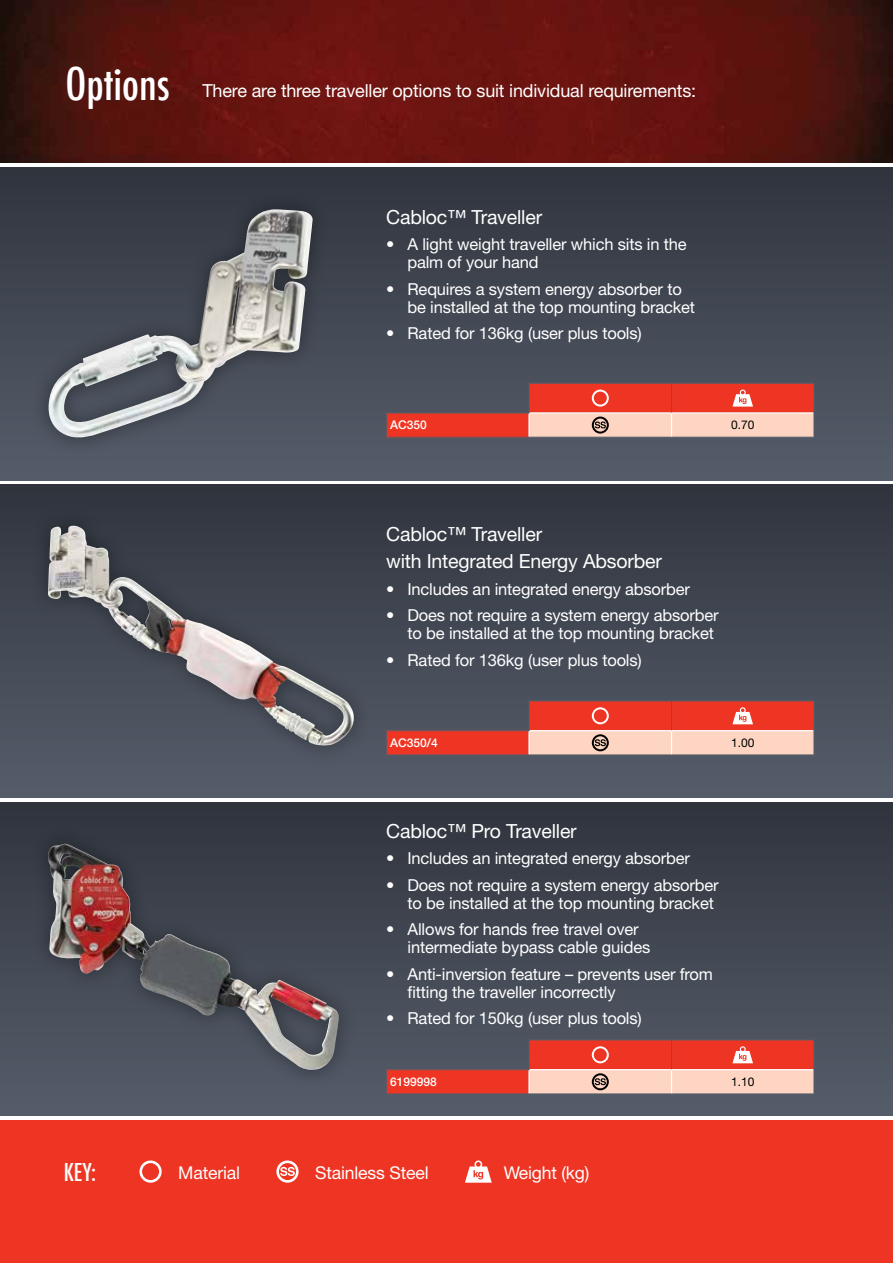
<style>
.page{position:relative;width:893px;height:1263px;background:#fff}
.page>*{position:absolute;margin:0;border:0;box-sizing:border-box;transform-origin:0 0}
.t1{font:500 condensed 43.8px "Futura";color:#fff}
.t2{font:500 condensed 24px "Futura";color:#fff}
.t3{font:19.5px/27px "Helvetica Neue LT Pro";letter-spacing:-.01em;color:#fff}
.t4{font:18px "Helvetica Neue LT Pro";letter-spacing:-.01em;color:#fff}
.t5{font:17.55px "Helvetica Neue LT Pro";letter-spacing:-.01em;color:#fff}
.t6{font:16.5px/18px "Helvetica Neue LT Pro";letter-spacing:-.01em;color:#fff}
.t7{font:500 12px "Helvetica Neue LT Pro";color:#fff}
.t8{font:12px "Helvetica Neue LT Pro";color:#000}
</style>
<div class="page">
<img style="left:0;top:0;width:893px;height:162px">
<div style="left:0;top:167px;width:893px;height:313px;background:linear-gradient(to bottom,#30343e,#565e6b)"></div>
<div style="left:0;top:485px;width:893px;height:313px;background:linear-gradient(to bottom,#30343e,#565e6b)"></div>
<div style="left:0;top:803px;width:893px;height:312px;background:linear-gradient(to bottom,#30343e,#565e6a)"></div>
<div style="left:30px;top:191px;width:300px;height:265px;background:#000;opacity:.4"></div>
<img style="left:47px;top:209px;width:266px;height:231px">
<div style="left:29px;top:508px;width:343px;height:256px;background:#000;opacity:.4"></div>
<img style="left:48px;top:526px;width:212px;height:178px">
<div style="left:30px;top:826px;width:327px;height:262px;background:#000;opacity:.4"></div>
<img style="left:48px;top:844px;width:291px;height:227px">
<div style="left:387px;top:413px;width:142px;height:24px;background:#ee3524"></div>
<hr style="left:528px;top:413px;width:2px;height:24px;background:#fff">
<svg style="left:386px;top:414px;width:1px;height:23px"></svg>
<hr style="left:386px;top:437px;width:143px;height:1px;background:#555d6a">
<hr style="left:529px;top:437px;width:142px;height:1px;background:#555d6a">
<hr style="left:671px;top:437px;width:143px;height:1px;background:#555d6a">
<hr style="left:386px;top:413px;width:143px;height:1px;background:#555d6a">
<svg style="left:529px;top:383px;width:286px;height:54px"></svg>
<div style="left:387px;top:731px;width:142px;height:24px;background:#ee3524"></div>
<hr style="left:528px;top:731px;width:2px;height:23px;background:#fff">
<hr style="left:529px;top:700px;width:142px;height:1px;background:#555d6a">
<hr style="left:671px;top:700px;width:143px;height:1px;background:#555d6a">
<svg style="left:386px;top:731px;width:1px;height:23px"></svg>
<hr style="left:386px;top:754px;width:143px;height:1px;background:#555d6a">
<hr style="left:386px;top:730px;width:143px;height:1px;background:#555d6a">
<svg style="left:529px;top:701px;width:286px;height:54px"></svg>
<div style="left:387px;top:1070px;width:142px;height:24px;background:#ee3524"></div>
<hr style="left:528px;top:1070px;width:2px;height:23px;background:#fff">
<hr style="left:529px;top:1039px;width:142px;height:1px;background:#555d6a">
<hr style="left:671px;top:1039px;width:143px;height:1px;background:#555d6a">
<svg style="left:386px;top:1070px;width:1px;height:23px"></svg>
<hr style="left:386px;top:1093px;width:143px;height:1px;background:#555d6a">
<hr style="left:386px;top:1069px;width:143px;height:1px;background:#555d6a">
<svg style="left:529px;top:1040px;width:286px;height:54px"></svg>
<div style="left:0;top:1120px;width:893px;height:143px;background:#ee3524"></div>
<svg style="left:276px;top:1160px;width:23px;height:23px"></svg>
<svg style="left:465px;top:1160px;width:27px;height:23px"></svg>
<svg style="left:139px;top:1160px;width:23px;height:23px"></svg>
<h1 class="t1" style="left:65px;top:55px;width:106px">Options</h1>
<p class="t4" style="left:202px;top:80px;width:495px">There are three traveller options to suit individual requirements:</p>
<p class="t3" style="left:386px;top:203px;width:157px">Cabloc™ Traveller</p>
<p class="t6" style="left:407px;top:235px;width:281px;text-indent:-21px">• A light weight traveller which sits in the palm of your hand</p>
<p class="t6" style="left:407px;top:279px;width:289px;text-indent:-21px">• Requires a system energy absorber to be installed at the top mounting bracket</p>
<p class="t6" style="left:386px;top:324px;width:257px">• Rated for 136kg (user plus tools)</p>
<p class="t7" style="left:390px;top:418px;width:38px">AC350</p>
<p class="t8" style="left:731px;top:418px;width:25px">0.70</p>
<p class="t3" style="left:386px;top:520px;width:277px">Cabloc™ Traveller<br>with Integrated Energy Absorber</p>
<p class="t6" style="left:386px;top:580px;width:305px">• Includes an integrated energy absorber</p>
<p class="t6" style="left:386px;top:606px;width:334px;text-align:right">• Does not require a system energy absorber to be installed at the top mounting bracket</p>
<p class="t6" style="left:386px;top:651px;width:257px">• Rated for 136kg (user plus tools)</p>
<p class="t7" style="left:390px;top:736px;width:49px">AC350/4</p>
<p class="t8" style="left:731px;top:735px;width:25px">1.00</p>
<p class="t3" style="left:386px;top:817px;width:192px">Cabloc™ Pro Traveller</p>
<p class="t6" style="left:386px;top:849px;width:305px">• Includes an integrated energy absorber</p>
<p class="t6" style="left:386px;top:876px;width:334px;text-align:right">• Does not require a system energy absorber to be installed at the top mounting bracket</p>
<p class="t6" style="left:407px;top:920px;width:244px;text-indent:-21px">• Allows for hands free travel over intermediate bypass cable guides</p>
<p class="t6" style="left:407px;top:965px;width:307px;text-indent:-21px">• Anti-inversion feature – prevents user from fitting the traveller incorrectly</p>
<p class="t6" style="left:386px;top:1009px;width:257px">• Rated for 150kg (user plus tools)</p>
<p class="t7" style="left:390px;top:1074px;width:48px">6199998</p>
<p class="t8" style="left:731px;top:1074px;width:25px">1.10</p>
<h2 class="t2" style="left:64px;top:1157px;width:34px">KEY:</h2>
<p class="t5" style="left:178px;top:1162px;width:63px">Material</p>
<p class="t5" style="left:315px;top:1162px;width:115px">Stainless Steel</p>
<p class="t5" style="left:504px;top:1162px;width:87px">Weight (kg)</p>
</div>
